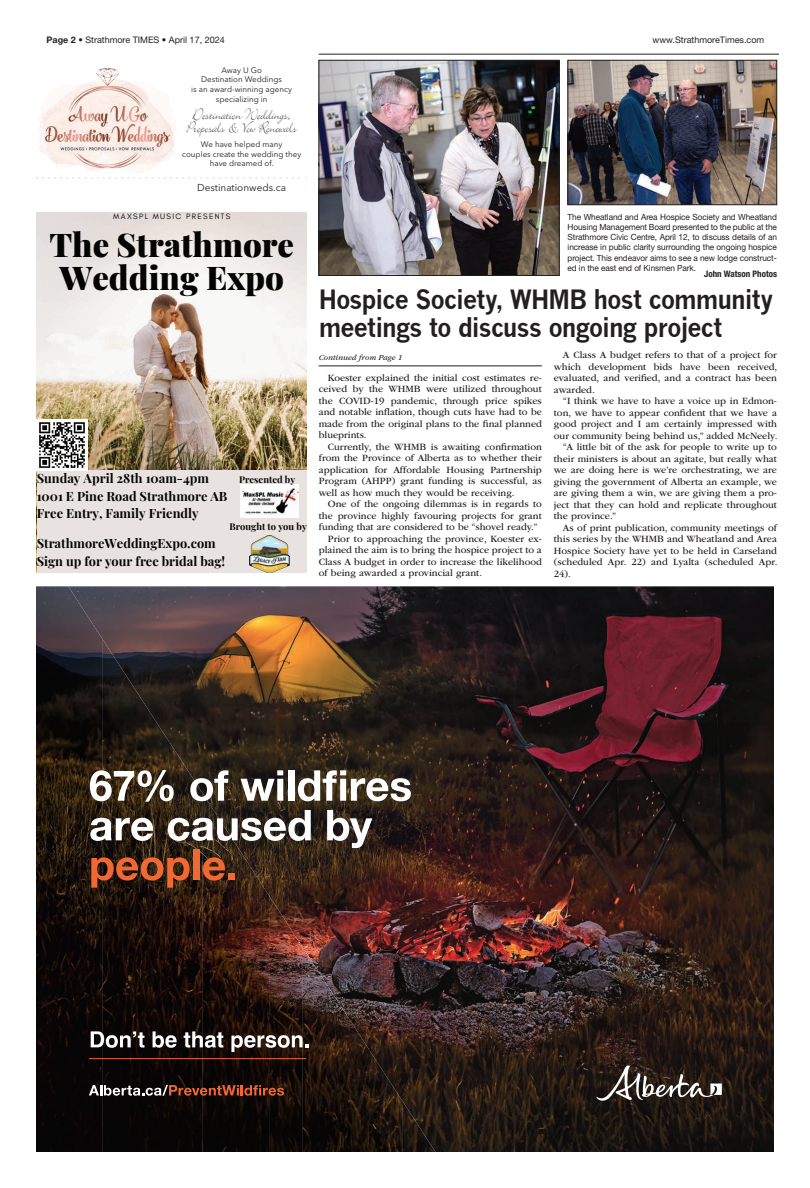
<style>
.page{position:relative;width:810px;height:1188px;background:#fff}
.page>*{position:absolute;margin:0;border:0;box-sizing:border-box;transform-origin:0 0}
.t1{font:900 32.8px/33.2px "Playfair Display";color:#040503;text-align:center}
.t2{font:700 26px/28px "News Gothic";letter-spacing:-.03em;color:#231f20;scale:.94 1}
.t3{font:17px/13px "Bickley Script Std";color:#231f20;text-align:center;scale:.85 1}
.t4{font:700 12.8px/17.4px "Playfair Display";color:#040503}
.t5{font:10px/11.5px "ITC Garamond Std";color:#231f20;text-align:justify}
.t6{font:10px "Avenir Next LT Pro";color:#231f20}
.t7{font:700 9.4px "Playfair Display";color:#040503}
.t8{font:9px "Helvetica Neue LT Std";color:#231f20}
.t9{font:700 condensed 9px "Helvetica Neue LT Std";color:#231f20}
.t10{font:8.5px/10.2px "Helvetica Neue LT Std";letter-spacing:-.01em;color:#231f20;text-align:justify}
.t11{font:8px/9.6px "Avenir Next LT Pro";color:#231f20;text-align:center}
.t12{font:italic 8px "ITC Garamond Std";color:#231f20}
.t13{font:7.9px "Glacial Indifference";letter-spacing:.17em;color:#040503}
.s1{font-weight:700}
</style>
<div class="page">
<hr style="left:319px;top:366px;width:223px;height:1px;background:#231f20">
<hr style="left:319px;top:54px;width:460px;height:1px;background:#231f20">
<img style="left:103px;top:586px;width:671px;height:566px">
<img style="left:36px;top:586px;width:67px;height:566px">
<img style="left:102px;top:639px;width:34px;height:513px">
<img style="left:136px;top:690px;width:33px;height:462px">
<img style="left:169px;top:742px;width:34px;height:410px">
<img style="left:202px;top:793px;width:34px;height:359px">
<img style="left:236px;top:844px;width:33px;height:308px">
<img style="left:269px;top:896px;width:34px;height:256px">
<img style="left:302px;top:947px;width:34px;height:205px">
<img style="left:336px;top:998px;width:33px;height:154px">
<img style="left:369px;top:1050px;width:34px;height:102px">
<img style="left:402px;top:1101px;width:34px;height:51px">
<svg style="left:90px;top:770px;width:84px;height:32px"></svg>
<svg style="left:190px;top:770px;width:38px;height:31px"></svg>
<svg style="left:241px;top:770px;width:42px;height:31px"></svg>
<div style="left:288px;top:770px;width:6px;height:31px;background:#fff"></div>
<svg style="left:298px;top:770px;width:113px;height:31px"></svg>
<svg style="left:90px;top:818px;width:64px;height:23px"></svg>
<svg style="left:168px;top:810px;width:143px;height:31px"></svg>
<svg style="left:327px;top:810px;width:45px;height:38px"></svg>
<svg style="left:91px;top:857px;width:99px;height:31px;background:#803c1e"></svg>
<div style="left:193px;top:850px;width:6px;height:30px;background:#f16832"></div>
<svg style="left:203px;top:857px;width:22px;height:24px"></svg>
<div style="left:228px;top:873px;width:7px;height:7px;background:#f16832"></div>
<svg style="left:91px;top:1031px;width:53px;height:17px"></svg>
<svg style="left:153px;top:1031px;width:24px;height:17px"></svg>
<svg style="left:184px;top:1031px;width:39px;height:17px"></svg>
<svg style="left:231px;top:1035px;width:78px;height:17px"></svg>
<hr style="left:89px;top:1058px;width:217px;height:1px;background:#f16832">
<svg style="left:89px;top:1085px;width:195px;height:11px;background:#6b4638"></svg>
<svg style="left:596px;top:1066px;width:126px;height:35px;background:#504741"></svg>
<img style="left:37px;top:212px;width:270px;height:258px">
<div style="left:37px;top:470px;width:270px;height:102px;background:#e8e3e1"></div>
<img style="left:37px;top:419px;width:51px;height:51px">
<img style="left:249px;top:535px;width:41px;height:37px">
<img style="left:240px;top:484px;width:58px;height:33px">
<img style="left:570px;top:62px;width:205px;height:141px">
<div style="left:568px;top:60px;width:209px;height:145px;border:1px solid #231f20"></div>
<img style="left:321px;top:62px;width:236px;height:212px">
<div style="left:319px;top:60px;width:240px;height:216px;border:1px solid #231f20"></div>
<img style="left:39px;top:68px;width:136px;height:105px">
<svg style="left:37px;top:177px;width:270px;height:2px"></svg>
<p class="t8" style="left:47px;top:35px;width:180px"><span class="s1">Page 2</span> • Strathmore TIMES • April 17, 2024</p>
<p class="t8" style="left:653px;top:35px;width:113px">www.StrathmoreTimes.com</p>
<p class="t11" style="left:191px;top:65px;width:102px">Away U Go<br>Destination Weddings<br>is an award-winning agency specializing in</p>
<h3 class="t3" style="left:187px;top:109px;width:131px">Destination Weddings,<br>Proposals &amp; Vow Renewals</h3>
<p class="t11" style="left:182px;top:140px;width:121px">We have helped many<br>couples create the wedding they have dreamed of.</p>
<p class="t6" style="left:197px;top:182px;width:90px">Destinationweds.ca</p>
<p class="t13" style="left:113px;top:212px;width:118px">MAXSPL MUSIC PRESENTS</p>
<h1 class="t1" style="left:49px;top:225px;width:246px">The Strathmore<br>Wedding Expo</h1>
<p class="t4" style="left:37px;top:469px;width:192px">Sunday April 28th 10am-4pm<br>1001 E Pine Road Strathmore AB<br>Free Entry, Family Friendly</p>
<p class="t4" style="left:37px;top:534px;width:190px">StrathmoreWeddingExpo.com<br>Sign up for your free bridal bag!</p>
<p class="t7" style="left:239px;top:472px;width:58px">Presented by</p>
<p class="t7" style="left:230px;top:519px;width:79px">Brought to you by</p>
<p class="t10" style="left:568px;top:212px;width:211px">The Wheatland and Area Hospice Society and Wheatland Housing Management Board presented to the public at the Strathmore Civic Centre, April 12, to discuss details of an increase in public clarity surrounding the ongoing hospice project. This endeavor aims to see a new lodge construct&shy;ed in the east end of Kinsmen Park.</p>
<p class="t9" style="left:704px;top:268px;width:74px">John Watson Photos</p>
<h2 class="t2" style="left:319px;top:285px;width:485px">Hospice Society, WHMB host community meetings to discuss ongoing project</h2>
<p class="t12" style="left:319px;top:353px;width:85px">Continued from Page 1</p>
<p class="t5" style="left:319px;top:372px;width:225px;text-indent:9px">Koester explained the initial cost estimates re&shy;ceived by the WHMB were utilized throughout the COVID-19 pandemic, through price spikes and notable inflation, though cuts have had to be made from the original plans to the final planned blueprints.</p>
<p class="t5" style="left:319px;top:441px;width:225px;text-indent:9px">Currently, the WHMB is awaiting confirmation from the Province of Alberta as to whether their application for Affordable Housing Partnership Program (AHPP) grant funding is successful, as well as how much they would be receiving.</p>
<p class="t5" style="left:328px;top:498px;width:216px">One of the ongoing dilemmas is in regards to</p>
<p class="t5" style="left:319px;top:510px;width:225px">the province highly favouring projects for grant</p>
<p class="t5" style="left:319px;top:521px;width:220px">funding that are considered to be “shovel ready.”</p>
<p class="t5" style="left:328px;top:533px;width:216px">Prior to approaching the province, Koester ex-</p>
<p class="t5" style="left:319px;top:544px;width:225px">plained the aim is to bring the hospice project to a</p>
<p class="t5" style="left:319px;top:556px;width:225px">Class A budget in order to increase the likelihood</p>
<p class="t5" style="left:319px;top:567px;width:165px">of being awarded a provincial grant.</p>
<p class="t5" style="left:554px;top:349px;width:225px;text-indent:9px">A Class A budget refers to that of a project for which development bids have been received, evaluated, and verified, and a contract has been awarded.</p>
<p class="t5" style="left:563px;top:395px;width:216px">“I think we have to have a voice up in Edmon-</p>
<p class="t5" style="left:554px;top:407px;width:225px">ton, we have to appear confident that we have a</p>
<p class="t5" style="left:554px;top:418px;width:225px">good project and I am certainly impressed with</p>
<p class="t5" style="left:554px;top:430px;width:225px">our community being behind us,” added McNeely.</p>
<p class="t5" style="left:563px;top:441px;width:216px">“A little bit of the ask for people to write up to</p>
<p class="t5" style="left:554px;top:453px;width:225px">their ministers is about an agitate, but really what</p>
<p class="t5" style="left:554px;top:464px;width:225px">we are doing here is we’re orchestrating, we are</p>
<p class="t5" style="left:554px;top:476px;width:225px">giving the government of Alberta an example, we</p>
<p class="t5" style="left:554px;top:487px;width:225px">are giving them a win, we are giving them a pro-</p>
<p class="t5" style="left:554px;top:499px;width:225px">ject that they can hold and replicate throughout</p>
<p class="t5" style="left:554px;top:510px;width:64px">the province.”</p>
<p class="t5" style="left:563px;top:522px;width:216px">As of print publication, community meetings of</p>
<p class="t5" style="left:554px;top:533px;width:225px">this series by the WHMB and Wheatland and Area</p>
<p class="t5" style="left:554px;top:545px;width:225px">Hospice Society have yet to be held in Carseland</p>
<p class="t5" style="left:554px;top:556px;width:225px">(scheduled Apr. 22) and Lyalta (scheduled Apr.</p>
<p class="t5" style="left:554px;top:568px;width:19px">24).</p>
</div>
